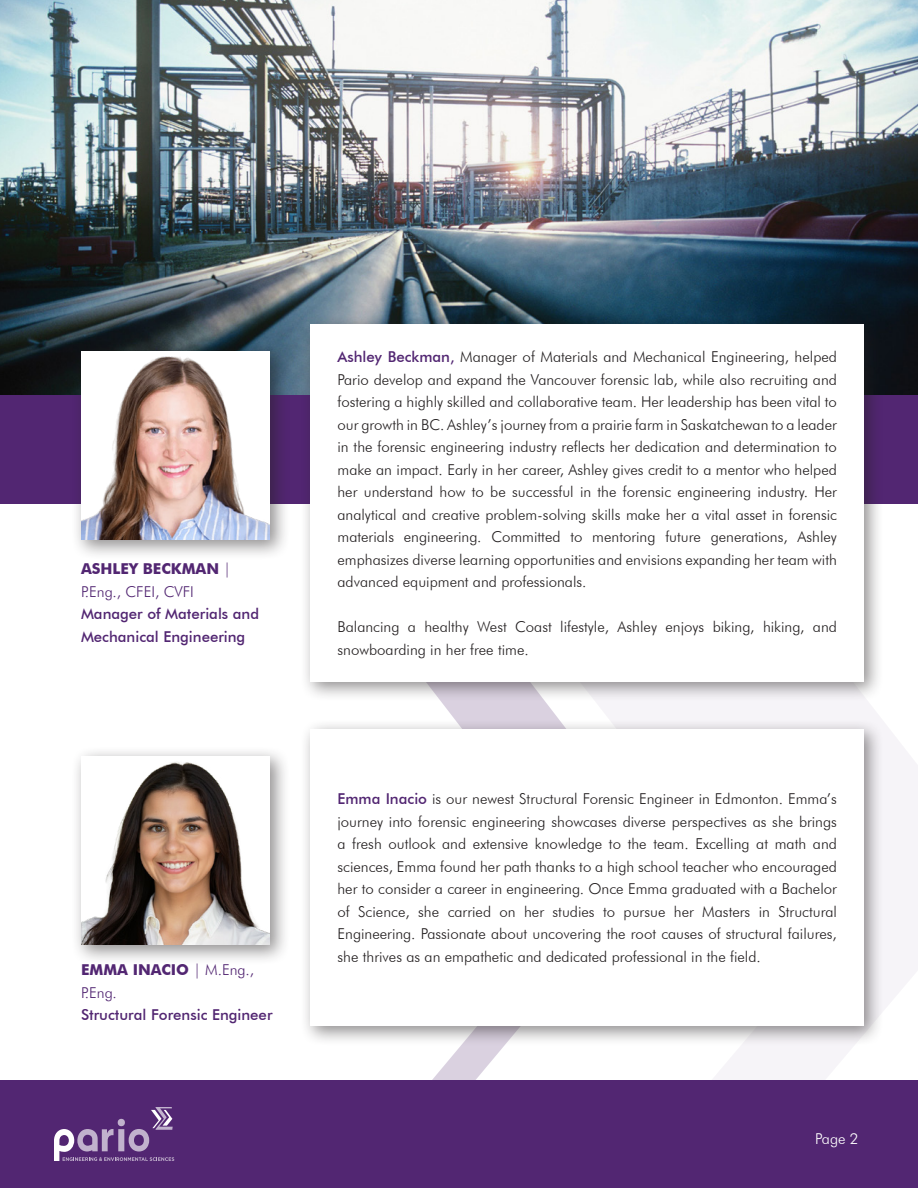
<style>
.page{position:relative;width:918px;height:1188px;background:#fff}
.page>*{position:absolute;margin:0;border:0;box-sizing:border-box;transform-origin:0 0}
.Body{font:300 15px/22.5px "Futura BT";color:#231f20;text-align:justify}
.Body_Purple{font:500 15px/22.5px "Futura BT";color:#522672}
.Body_Purple-2{font:300 15px/22.5px "Futura BT";color:#522672}
.t1{font:300 15px "Futura BT";color:#fff}
.s1{font-weight:700}
.s2{font-weight:500;color:#522672}
</style>
<div class="page">
<svg style="left:432px;top:702px;width:486px;height:378px;fill:#f6f4f8"></svg>
<img style="left:0;top:0;width:918px;height:396px">
<div style="left:0;top:396px;width:918px;height:108px;background:#522672"></div>
<div style="left:0;top:1080px;width:918px;height:108px;background:#522672"></div>
<svg style="left:54px;top:1107px;width:120px;height:54px"></svg>
<div style="left:300px;top:719px;width:584px;height:327px;background:#231f20;opacity:.5"></div>
<div style="left:310px;top:729px;width:554px;height:297px;background:#fff"></div>
<div style="left:300px;top:314px;width:584px;height:388px;background:#231f20;opacity:.5"></div>
<div style="left:310px;top:324px;width:554px;height:358px;background:#fff"></div>
<div style="left:71px;top:746px;width:219px;height:219px;background:#231f20;opacity:.5"></div>
<img style="left:81px;top:756px;width:189px;height:189px">
<div style="left:71px;top:341px;width:219px;height:219px;background:#231f20;opacity:.5"></div>
<div style="left:81px;top:351px;width:189px;height:189px;background:#fff"></div>
<img style="left:81px;top:356px;width:189px;height:184px">
<p class="Body_Purple-2" style="left:81px;top:558px;width:151px"><span class="s1">ASHLEY BECKMAN</span> |<br>P.Eng., CFEI, CVFI</p>
<p class="Body_Purple" style="left:81px;top:603px;width:180px">Manager of Materials and<br>Mechanical Engineering</p>
<p class="Body_Purple-2" style="left:81px;top:959px;width:175px"><span class="s1">EMMA INACIO</span> | M.Eng.,<br>P.Eng.</p>
<p class="Body_Purple" style="left:81px;top:1004px;width:193px">Structural Forensic Engineer</p>
<p class="Body" style="left:338px;top:346px;width:501px"><span class="s2">Ashley Beckman,</span> Manager of Materials and Mechanical Engineering, helped Pario develop and expand the Vancouver forensic lab, while also recruiting and fostering a highly skilled and collaborative team. Her leadership has been vital to our growth in BC. Ashley’s journey from a prairie farm in Saskatchewan to a leader in the forensic engineering industry reflects her dedication and determination to make an impact. Early in her career, Ashley gives credit to a mentor who helped her understand how to be successful in the forensic engineering industry. Her analytical and creative problem-solving skills make her a vital asset in forensic materials engineering. Committed to mentoring future generations, Ashley emphasizes diverse learning opportunities and envisions expanding her team with advanced equipment and professionals.</p>
<p class="Body" style="left:338px;top:616px;width:501px">Balancing a healthy West Coast lifestyle, Ashley enjoys biking, hiking, and snowboarding in her free time.</p>
<p class="Body" style="left:338px;top:788px;width:501px"><span class="s2">Emma Inacio</span> is our newest Structural Forensic Engineer in Edmonton. Emma’s journey into forensic engineering showcases diverse perspectives as she brings a fresh outlook and extensive knowledge to the team. Excelling at math and sciences, Emma found her path thanks to a high school teacher who encouraged her to consider a career in engineering. Once Emma graduated with a Bachelor of Science, she carried on her studies to pursue her Masters in Structural Engineering. Passionate about uncovering the root causes of structural failures, she thrives as an empathetic and dedicated professional in the field.</p>
<p class="t1" style="left:815px;top:1129px;width:45px">Page 2</p>
</div>
